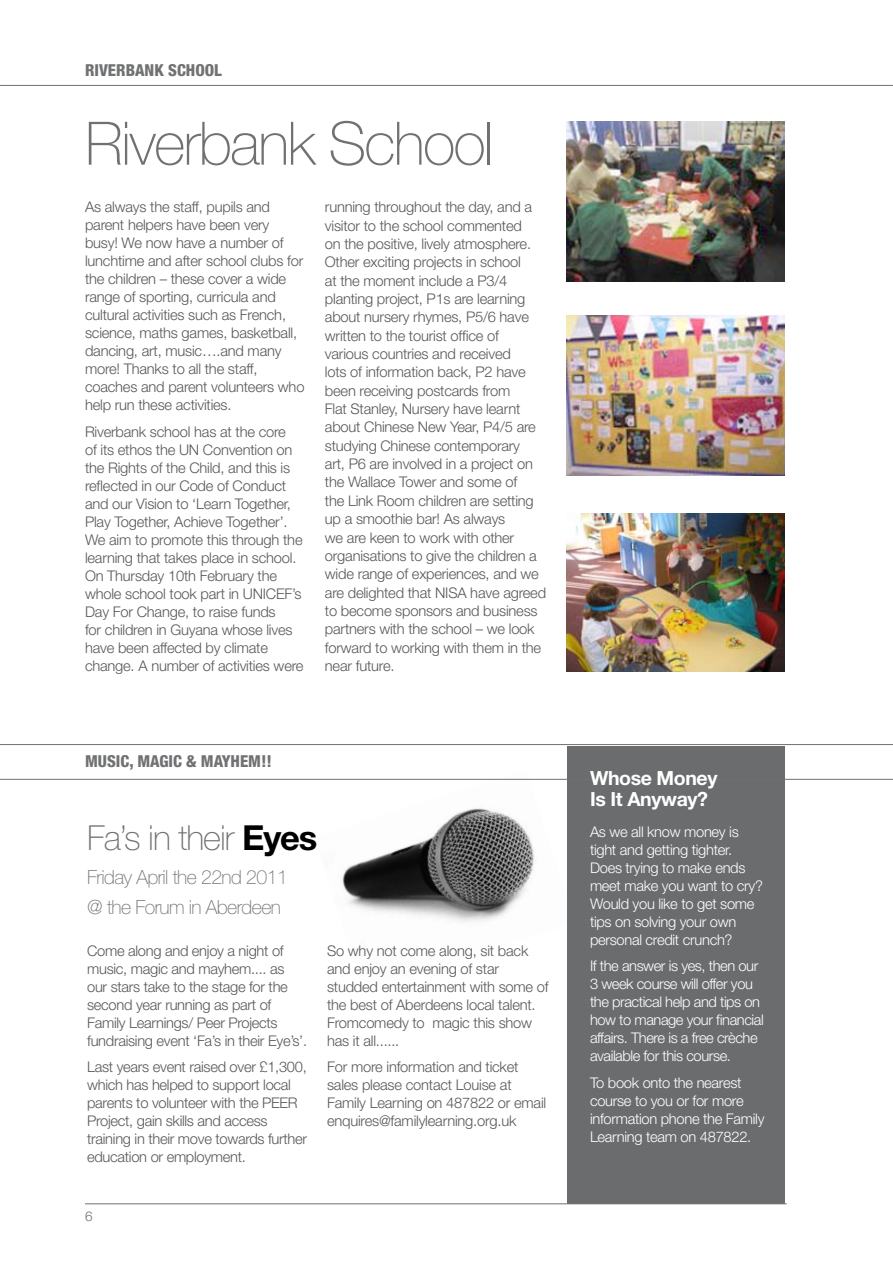
<style>
.page{position:relative;width:893px;height:1263px;background:#fff}
.page>*{position:absolute;margin:0;border:0;box-sizing:border-box;transform-origin:0 0}
.t1{font:100 60px "Helvetica Neue LT Pro";letter-spacing:-.03em;color:#707173}
.t2{font:100 34.5px "Helvetica Neue LT Pro";letter-spacing:-.03em;color:#707173}
.t3{font:100 19.5px/30px "Helvetica Neue LT Pro";letter-spacing:-.03em;color:#707173}
.t4{font:700 19.5px/21px "Helvetica Neue LT Pro";letter-spacing:-.02em;color:#fff}
.t5{font:800 condensed 16.5px "Helvetica Neue LT Pro";color:#707173}
.t6{font:300 14.7px/18px "Helvetica Neue LT Pro";letter-spacing:-.015em;color:#58585a}
.t7{font:300 14.7px/18px "Helvetica Neue LT Pro";letter-spacing:-.02em;color:#fff}
.t8{font:300 13.5px "Helvetica Neue LT Pro";color:#707173}
.s1{font-weight:700;color:#000}
</style>
<div class="page">
<img style="left:314px;top:778px;width:253px;height:144px">
<hr style="left:0;top:85px;width:893px;height:1px;background:#707173">
<img style="left:567px;top:122px;width:217px;height:160px">
<div style="left:567px;top:746px;width:217px;height:457px;background:#6b6c6d"></div>
<img style="left:567px;top:513px;width:217px;height:159px">
<img style="left:567px;top:316px;width:217px;height:160px">
<hr style="left:0;top:779px;width:893px;height:1px;background:#707173">
<hr style="left:0;top:744px;width:893px;height:1px;background:#707173">
<hr style="left:85px;top:1203px;width:702px;height:1px;background:#707173">
<p class="t5" style="left:85px;top:59px;width:138px">RIVERBAN K SCHOOL</p>
<h1 class="t1" style="left:85px;top:109px;width:410px">Riverbank School</h1>
<p class="t6" style="left:85px;top:198px;width:221px">As always the staff, pupils and parent helpers have been very busy! We now have a number of lunchtime and after school clubs for the children – these cover a wide range of sporting, curricula and cultural activities such as French, science, maths games, basketball, dancing, art, music….and many more! Thanks to all the staff, coaches and parent volunteers who help run these activities.</p>
<p class="t6" style="left:85px;top:422px;width:220px">Riverbank school has at the core<br>of its ethos the UN Convention on the Rights of the Child, and this is reflected in our Code of Conduct and our Vision to ‘Learn Together,<br>Play Together, Achieve Together’.<br>We aim to promote this through the learning that takes place in school.<br>On Thursday 10th February the whole school took part in UNICEF’s<br>Day For Change, to raise funds<br>for children in Guyana whose lives have been affected by climate change. A number of activities were</p>
<p class="t6" style="left:325px;top:198px;width:223px">running throughout the day, and a visitor to the school commented<br>on the positive, lively atmosphere.<br>Other exciting projects in school<br>at the moment include a P3/4 planting project, P1s are learning about nursery rhymes, P5/6 have written to the tourist office of various countries and received<br>lots of information back, P2 have been receiving postcards from<br>Flat Stanley, Nursery have learnt about Chinese New Year, P4/5 are studying Chinese contemporary<br>art, P6 are involved in a project on the Wallace Tower and some of<br>the Link Room children are setting up a smoothie bar! As always<br>we are keen to work with other organisations to give the children a wide range of experiences, and we are delighted that NISA have agreed to become sponsors and business partners with the school – we look forward to working with them in the near future.</p>
<p class="t5" style="left:85px;top:751px;width:189px">MUSIC, MAGIC &amp; MAYHEM!!</p>
<h2 class="t2" style="left:87px;top:818px;width:232px">Fa’s in their <span class="s1">Eyes</span></h2>
<h3 class="t3" style="left:87px;top:862px;width:202px">Friday April the 22nd 2011 @ the Forum in Aberdeen</h3>
<p class="t6" style="left:87px;top:941px;width:221px">Come along and enjoy a night of music, magic and mayhem.... as our stars take to the stage for the second year running as part of<br>Family Learnings/ Peer Projects fundraising event ‘Fa’s in their Eye’s’.</p>
<p class="t6" style="left:87px;top:1058px;width:222px">Last years event raised over £1,300, which has helped to support local parents to volunteer with the PEER Project, gain skills and access training in their move towards further education or employment.</p>
<p class="t6" style="left:327px;top:941px;width:223px">So why not come along, sit back and enjoy an evening of star studded entertainment with some of the best of Aberdeens local talent.<br>Fromcomedy to magic this show has it all......</p>
<p class="t6" style="left:327px;top:1058px;width:221px">For more information and ticket sales please contact Louise at Family Learning on 487822 or email enquires@familylearning.org.uk</p>
<p class="t8" style="left:85px;top:1208px;width:9px">6</p>
<h3 class="t4" style="left:590px;top:767px;width:129px">Whose Money<br>Is It Anyway?</h3>
<p class="t7" style="left:590px;top:822px;width:174px">As we all know money is tight and getting tighter.<br>Does trying to make ends meet make you want to cry?<br>Would you like to get some tips on solving your own personal credit crunch?</p>
<p class="t7" style="left:590px;top:957px;width:175px">If the answer is yes, then our<br>3 week course will offer you the practical help and tips on how to manage your financial affairs. There is a free crèche available for this course.</p>
<p class="t7" style="left:590px;top:1073px;width:176px">To book onto the nearest course to you or for more information phone the Family<br>Learning team on 487822.</p>
</div>
